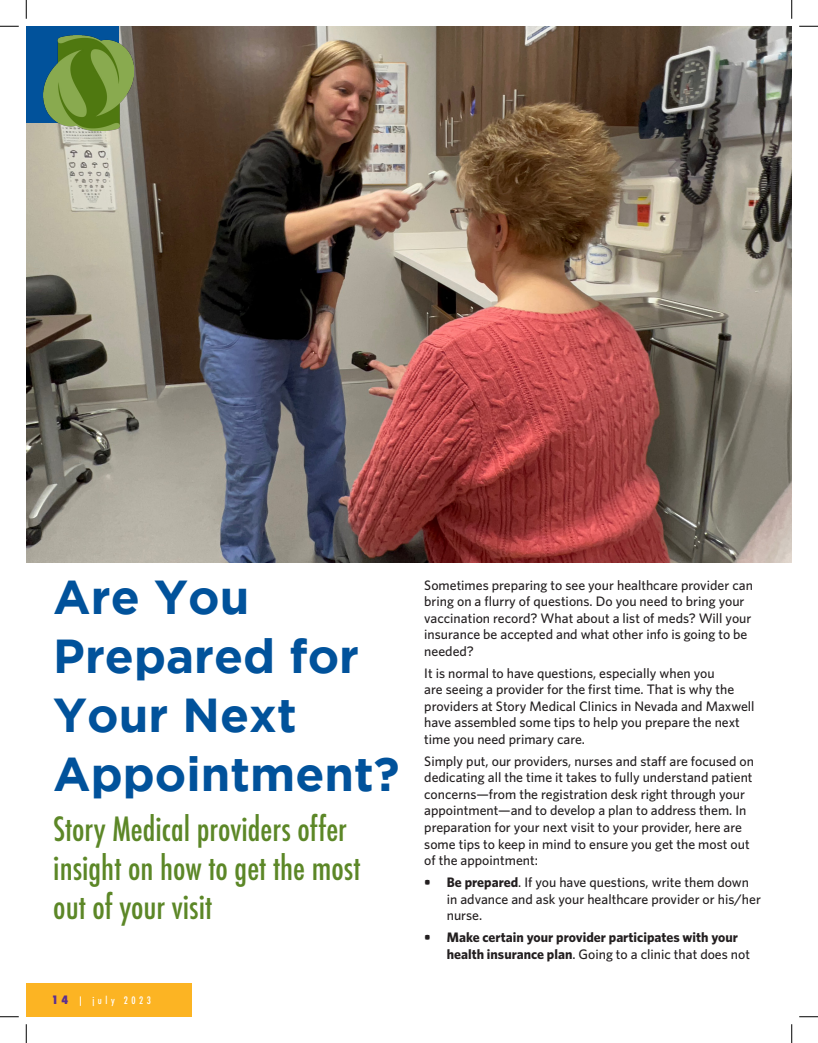
<style>
.page{position:relative;width:818px;height:1043px;background:#fff}
.page>*{position:absolute;margin:0;border:0;box-sizing:border-box;transform-origin:0 0}
.t1{font:700 47.5px/58.8px "Gotham";color:#01529b}
.t2{font:500 condensed 32.5px/39px "Futura";color:#5c8727}
.t3{font:500 13.75px/16.5px "Whitney";color:#231f20}
.t4{font:700 13.75px/16.5px "Whitney";color:#231f20}
.t5{font:800 condensed 11.25px "Futura";color:#5b2e91}
.t6{font:500 condensed 10px "Futura";letter-spacing:.35em;color:#fff}
.s1{font-weight:700}
.s2{font-weight:500}
.s3{font-weight:800;font-size:12.5px;color:#5b2e91}
</style>
<div class="page">
<div style="left:26px;top:983px;width:166px;height:33px;background:#fcb423"></div>
<img style="left:26px;top:26px;width:765px;height:536px">
<div style="left:26px;top:26px;width:93px;height:97px;background:#01529b"></div>
<img style="left:44px;top:35px;width:89px;height:95px">
<svg style="left:0;top:25px;width:19px;height:2px"></svg>
<svg style="left:799px;top:25px;width:19px;height:2px"></svg>
<svg style="left:0;top:1016px;width:19px;height:1px"></svg>
<svg style="left:799px;top:1016px;width:19px;height:1px"></svg>
<svg style="left:25px;top:0;width:2px;height:19px"></svg>
<svg style="left:25px;top:1024px;width:2px;height:18px"></svg>
<svg style="left:791px;top:0;width:1px;height:19px"></svg>
<svg style="left:791px;top:1024px;width:1px;height:18px"></svg>
<p class="t1" style="left:53px;top:567px;width:348px">Are You<br>Prepared for<br>Your Next<br>Appointment?</p>
<p class="t3" style="left:424px;top:576px;width:330px">Sometimes preparing to see your healthcare provider can bring on a flurry of questions. Do you need to bring your vaccination record? What about a list of meds? Will your insurance be accepted and what other info is going to be needed?</p>
<p class="t3" style="left:424px;top:664px;width:332px">It is normal to have questions, especially when you<br>are seeing a provider for the first time. That is why the providers at Story Medical Clinics in Nevada and Maxwell have assembled some tips to help you prepare the next time you need primary care.</p>
<p class="t3" style="left:424px;top:752px;width:331px">Simply put, our providers, nurses and staff are focused on dedicating all the time it takes to fully understand patient concerns—from the registration desk right through your appointment—and to develop a plan to address them. In preparation for your next visit to your provider, here are some tips to keep in mind to ensure you get the most out of the appointment:</p>
<p class="t3" style="left:447px;top:873px;width:315px;text-indent:-22px"><span class="s1">• Be prepared</span>. If you have questions, write them down in advance and ask your healthcare provider or his/her nurse.</p>
<p class="t4" style="left:447px;top:928px;width:305px;text-indent:-22px">• Make certain your provider participates with your health insurance plan<span class="s2">. Going to a clinic that does not</span></p>
<p class="t2" style="left:53px;top:810px;width:309px">Story Medical providers offer insight on how to get the most out of your visit</p>
<p class="t6" style="left:51px;top:994px;width:101px"><span class="s3">10</span> | july 2023</p>
<p class="t5" style="left:51px;top:992px;width:18px">1 4</p>
<p class="t6" style="left:80px;top:994px;width:75px">| july 2023</p>
</div>
